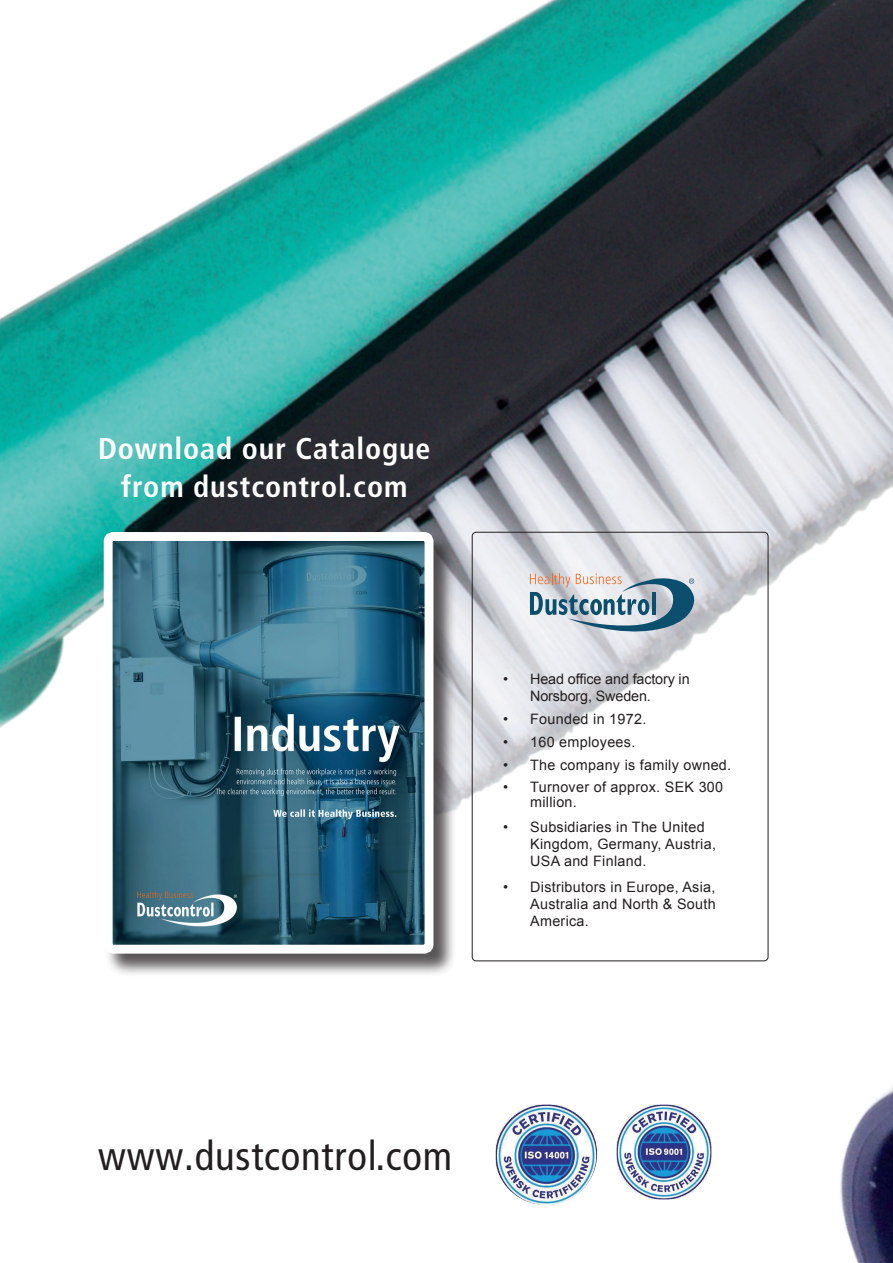
<style>
.page{position:relative;width:893px;height:1263px;background:#fff}
.page>*{position:absolute;margin:0;border:0;box-sizing:border-box;transform-origin:0 0}
.t1{font:condensed 40.65px "Frutiger LT Pro";letter-spacing:.02em;color:#231f20}
.t2{font:700 condensed 30px/37.5px "Frutiger LT Pro";letter-spacing:.03em;color:#fff;text-align:center}
.t3{font:14.4px/17px "Arial";letter-spacing:.02em;color:#231f20}
.t4{font:14.4px/17px "Arial";letter-spacing:-.01em;color:#231f20}
</style>
<div class="page">
<img style="left:0;top:0;width:893px;height:1263px">
<img style="left:496px;top:1104px;width:101px;height:101px">
<img style="left:616px;top:1104px;width:96px;height:95px">
<hr style="left:892px;top:613px;width:1px;height:296px;background:#004b6c">
<div style="left:105px;top:533px;width:352px;height:444px;background:#231f20;opacity:.75"></div>
<img style="left:114px;top:542px;width:309px;height:402px">
<div style="left:104px;top:532px;width:329px;height:422px;border:9px solid #fff;border-radius:5px"></div>
<svg style="left:530px;top:573px;width:164px;height:58px;background:#a0b1bc"></svg>
<div style="left:472px;top:532px;width:296px;height:429px;border:1px solid #231f20;border-radius:4px"></div>
<h2 class="t2" style="left:98px;top:430px;width:334px">Download our Catalogue from dustcontrol.com</h2>
<p class="t4" style="left:530px;top:671px;width:161px;text-indent:-27px">• Head office and factory in<br>Norsborg, Sweden.</p>
<p class="t3" style="left:503px;top:710px;width:145px">• Founded in 1972.</p>
<p class="t3" style="left:503px;top:733px;width:134px">• 160 employees.</p>
<p class="t3" style="left:503px;top:756px;width:229px">• The company is family owned.</p>
<p class="t3" style="left:530px;top:780px;width:195px;line-height:14.4px;text-indent:-27px">• Turnover of approx. SEK 300 million.</p>
<p class="t3" style="left:530px;top:819px;width:187px;text-indent:-27px">• Subsidiaries in The United<br>Kingdom, Germany, Austria,<br>USA and Finland.</p>
<p class="t3" style="left:530px;top:878px;width:187px;text-align:justify;text-indent:-27px">• Distributors in Europe, Asia, Australia and North &amp; South America.</p>
<h1 class="t1" style="left:98px;top:1132px;width:356px">www.dustcontrol.com</h1>
</div>
